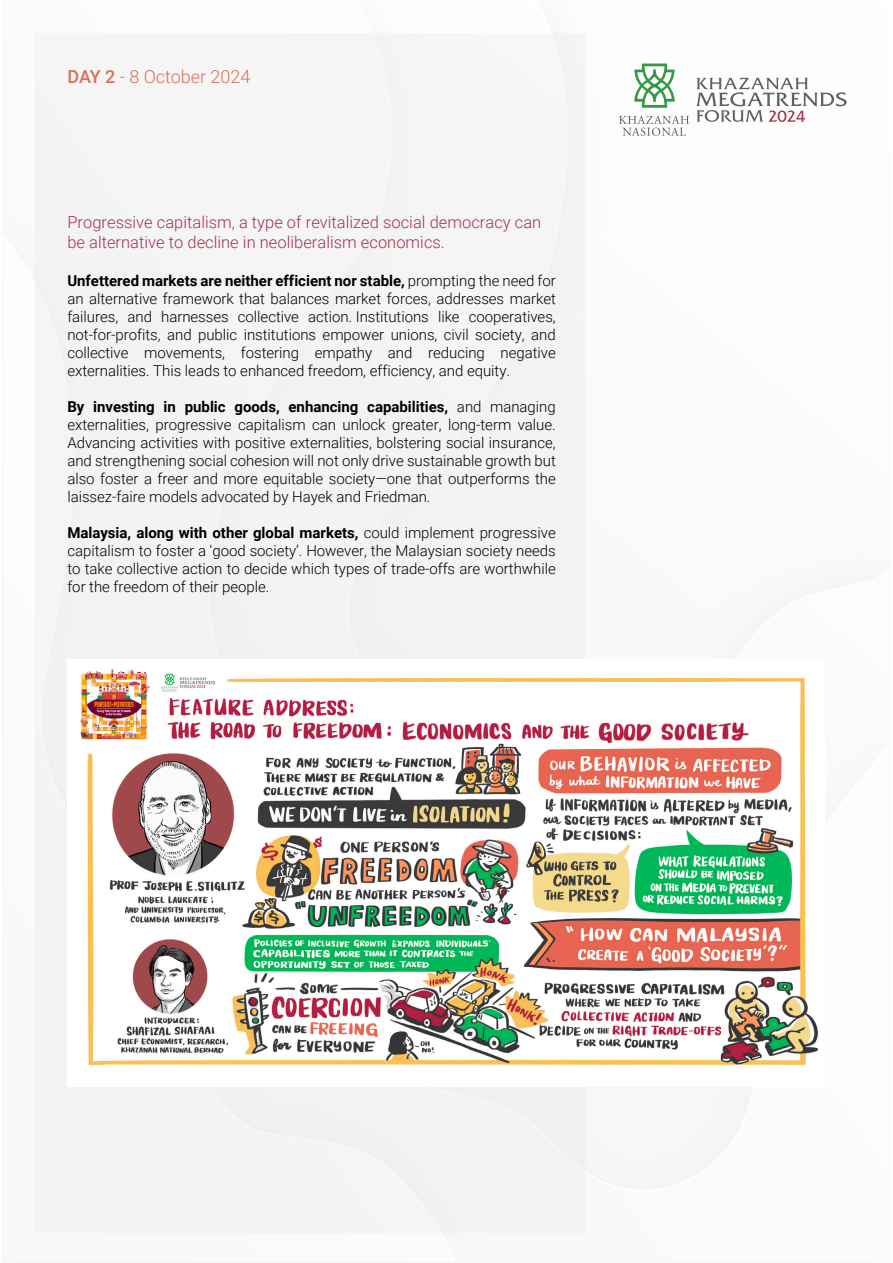
<style>
.page{position:relative;width:893px;height:1263px;background:#fff}
.page>*{position:absolute;margin:0;border:0;box-sizing:border-box;transform-origin:0 0}
.t1{font:300 18px "Roboto";color:#d97059}
.t2{font:300 16.5px/19.8px "Roboto";color:#a63247}
.t3{font:300 15px/18px "Roboto";color:#000;text-align:justify}
.s1{font-weight:500}
.s2{font-weight:700}
</style>
<div class="page">
<svg style="left:696px;top:78px;width:151px;height:44px"></svg>
<svg style="left:634px;top:64px;width:41px;height:44px"></svg>
<svg style="left:619px;top:116px;width:70px;height:20px"></svg>
<div style="left:35px;top:34px;width:550px;height:1199px;background:#f1f1f2"></div>
<img style="left:67px;top:660px;width:751px;height:426px">
<p class="t1" style="left:67px;top:64px;width:185px"><span class="s1">DAY 2</span> - 8 October 2024</p>
<p class="t2" style="left:67px;top:212px;width:475px">Progressive capitalism, a type of revitalized social democracy can be alternative to decline in neoliberalism economics.</p>
<p class="t3" style="left:67px;top:271px;width:490px"><span class="s2">Unfettered markets are neither efficient nor stable,</span> prompting the need for an alternative framework that balances market forces, addresses market failures, and harnesses collective action. Institutions like cooperatives, not-for-profits, and public institutions empower unions, civil society, and collective movements, fostering empathy and reducing negative externalities. This leads to enhanced freedom, efficiency, and equity.</p>
<p class="t3" style="left:67px;top:397px;width:490px"><span class="s2">By investing in public goods, enhancing capabilities,</span> and managing externalities, progressive capitalism can unlock greater, long-term value.<br>Advancing activities with positive externalities, bolstering social insurance, and strengthening social cohesion will not only drive sustainable growth but also foster a freer and more equitable society—one that outperforms the laissez-faire models advocated by Hayek and Friedman.</p>
<p class="t3" style="left:67px;top:523px;width:490px"><span class="s2">Malaysia, along with other global markets,</span> could implement progressive capitalism to foster a 'good society’. However, the Malaysian society needs to take collective action to decide which types of trade-offs are worthwhile for the freedom of their people.</p>
</div>
